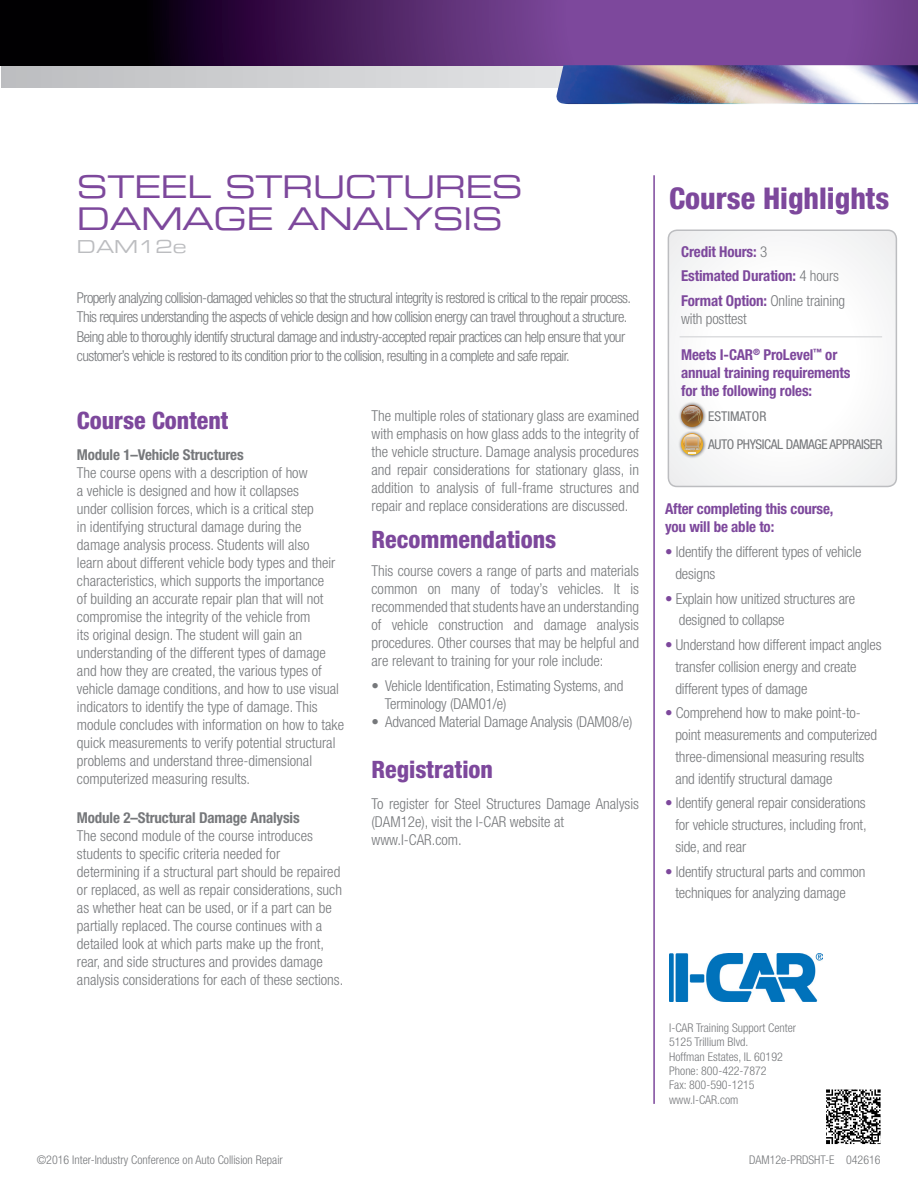
<style>
.page{position:relative;width:918px;height:1188px;background:#fff}
.page>*{position:absolute;margin:0;border:0;box-sizing:border-box;transform-origin:0 0}
.t1{font:31.5px/31.5px "Eurostile LT Extended Two";letter-spacing:-.02em;color:#7d489c}
.t2{font:800 condensed 30px "Helvetica Neue";color:#7d489c}
.t3{font:800 condensed 24px "Helvetica Neue";color:#7d489c}
.t4{font:18px "Eurostile LT Extended Two";color:#bcbdc0}
.t5{font:300 condensed 15px/18px "Helvetica Neue";color:#76787b}
.t6{font:300 condensed 15px/19.5px "Helvetica Neue";letter-spacing:-.04em;color:#76787b}
.t7{font:700 condensed 15px/18px "Helvetica Neue LT Std";letter-spacing:-.01em;color:#7d489c}
.t8{font:condensed 13.5px "Helvetica Neue LT Std";letter-spacing:-.03em;color:#76787b}
.t9{font:condensed 13.5px "Helvetica Neue LT Std";color:#76787b}
.t10{font:300 condensed 12px "Helvetica Neue";color:#76787b}
.s1{font-family:"Helvetica Neue LT Std";font-weight:700}
.s2{font-family:"Helvetica Neue";font-weight:300;color:#76787b}
.s3{font-family:"Helvetica Neue LT Std";font-weight:700;color:#7d489c}
.s4{color:#7d489c}
</style>
<div class="page">
<svg style="left:668px;top:230px;width:228px;height:256px"></svg>
<div style="left:668px;top:230px;width:229px;height:257px;border:2px solid #bcbdc0;border-radius:9px"></div>
<div style="left:678px;top:402px;width:28px;height:28px;background:#231f20;opacity:.75"></div>
<img style="left:681px;top:405px;width:22px;height:22px">
<img style="left:683px;top:406px;width:18px;height:2px">
<svg style="left:682px;top:408px;width:19px;height:15px"></svg>
<div style="left:678px;top:430px;width:28px;height:28px;background:#231f20;opacity:.75"></div>
<img style="left:681px;top:433px;width:22px;height:22px">
<img style="left:683px;top:434px;width:18px;height:15px">
<img style="left:684px;top:437px;width:16px;height:13px">
<svg style="left:685px;top:438px;width:14px;height:16px"></svg>
<hr style="left:680px;top:336px;width:202px;height:2px;background:#dcdddf">
<hr style="left:653px;top:175px;width:2px;height:929px;background:#7d489c">
<img style="left:669px;top:954px;width:154px;height:47px">
<svg style="left:826px;top:1089px;width:55px;height:55px"></svg>
<svg style="left:1px;top:65px;width:555px;height:22px;background:#c7c7cb"></svg>
<svg style="left:0;top:0;width:918px;height:65px;background:#4f2964"></svg>
<img style="left:556px;top:65px;width:362px;height:39px">
<p class="t1" style="left:77px;top:170px;width:448px">STEEL STRUCTURES<br>DAMAGE ANALYSIS</p>
<p class="t4" style="left:77px;top:234px;width:111px">DAM12e</p>
<p class="t6" style="left:77px;top:288px;width:556px">Properly analyzing collision-damaged vehicles so that the structural integrity is restored is critical to the repair process.<br>This requires understanding the aspects of vehicle design and how collision energy can travel throughout a structure.<br>Being able to thoroughly identify structural damage and industry-accepted repair practices can help ensure that your customer’s vehicle is restored to its condition prior to the collision, resulting in a complete and safe repair.</p>
<p class="t3" style="left:77px;top:406px;width:153px">Course Content</p>
<p class="t5" style="left:77px;top:446px;width:269px"><span class="s1">Module 1–Vehicle Structures<br></span>The course opens with a description of how<br>a vehicle is designed and how it collapses<br>under collision forces, which is a critical step<br>in identifying structural damage during the damage analysis process. Students will also<br>learn about different vehicle body types and their characteristics, which supports the importance<br>of building an accurate repair plan that will not compromise the integrity of the vehicle from<br>its original design. The student will gain an understanding of the different types of damage and how they are created, the various types of vehicle damage conditions, and how to use visual indicators to identify the type of damage. This module concludes with information on how to take quick measurements to verify potential structural problems and understand three-dimensional computerized measuring results.</p>
<p class="t5" style="left:77px;top:808px;width:268px"><span class="s1">Module 2–Structural Damage Analysis<br></span>The second module of the course introduces students to specific criteria needed for determining if a structural part should be repaired or replaced, as well as repair considerations, such as whether heat can be used, or if a part can be partially replaced. The course continues with a detailed look at which parts make up the front, rear, and side structures and provides damage analysis considerations for each of these sections.</p>
<p class="t5" style="left:372px;top:407px;width:269px;text-align:justify">The multiple roles of stationary glass are examined with emphasis on how glass adds to the integrity of the vehicle structure. Damage analysis procedures and repair considerations for stationary glass, in addition to analysis of full-frame structures and repair and replace considerations are discussed.</p>
<p class="t3" style="left:372px;top:525px;width:186px">Recommendations</p>
<p class="t5" style="left:372px;top:561px;width:269px;text-align:justify">This course covers a range of parts and materials common on many of today’s vehicles. It is recommended that students have an understanding of vehicle construction and damage analysis procedures. Other courses that may be helpful and are relevant to training for your role include:</p>
<p class="t5" style="left:372px;top:676px;width:253px">• Vehicle Identification, Estimating Systems, and</p>
<p class="t5" style="left:385px;top:694px;width:123px">Terminology (DAM01/e)</p>
<p class="t5" style="left:372px;top:712px;width:262px">• Advanced Material Damage Analysis (DAM08/e)</p>
<p class="t3" style="left:372px;top:754px;width:123px">Registration</p>
<p class="t5" style="left:372px;top:795px;width:269px">To register for Steel Structures Damage Analysis (DAM12e), visit the I-CAR website at</p>
<p class="t5" style="left:372px;top:831px;width:92px">www.I-CAR.com.</p>
<p class="t2" style="left:669px;top:180px;width:222px">Course Highlights</p>
<p class="t7" style="left:681px;top:242px;width:88px">Credit Hours: <span class="s2">3</span></p>
<p class="t7" style="left:681px;top:267px;width:159px">Estimated Duration: <span class="s2">4 hours</span></p>
<p class="t5" style="left:681px;top:292px;width:166px"><span class="s3">Format Option:</span> Online training with posttest</p>
<p class="t7" style="left:681px;top:346px;width:171px">Meets I-CAR<sup>®</sup> ProLevel<sup>™</sup> or annual training requirements for the following roles:</p>
<p class="t9" style="left:708px;top:408px;width:60px">ESTIMATOR</p>
<p class="t8" style="left:708px;top:436px;width:176px">AUTO PHYSICAL DAMAGE APPRAISER</p>
<p class="t7" style="left:665px;top:500px;width:170px">After completing this course, you will be able to:</p>
<p class="t5" style="left:665px;top:543px;width:198px"><span class="s4">•</span> Identify the different types of vehicle</p>
<p class="t5" style="left:675px;top:564px;width:41px">designs</p>
<p class="t5" style="left:665px;top:589px;width:192px"><span class="s4">•</span> Explain how unitized structures are</p>
<p class="t5" style="left:679px;top:611px;width:107px">designed to collapse</p>
<p class="t5" style="left:665px;top:636px;width:218px"><span class="s4">•</span> Understand how different impact angles</p>
<p class="t5" style="left:675px;top:657px;width:183px">transfer collision energy and create</p>
<p class="t5" style="left:675px;top:679px;width:134px">different types of damage</p>
<p class="t5" style="left:665px;top:704px;width:197px"><span class="s4">•</span> Comprehend how to make point-to-</p>
<p class="t5" style="left:675px;top:726px;width:203px">point measurements and computerized</p>
<p class="t5" style="left:675px;top:747px;width:190px">three-dimensional measuring results</p>
<p class="t5" style="left:675px;top:769px;width:158px">and identify structural damage</p>
<p class="t5" style="left:665px;top:794px;width:202px"><span class="s4">•</span> Identify general repair considerations</p>
<p class="t5" style="left:675px;top:816px;width:193px">for vehicle structures, including front,</p>
<p class="t5" style="left:675px;top:837px;width:72px">side, and rear</p>
<p class="t5" style="left:665px;top:862px;width:202px"><span class="s4">•</span> Identify structural parts and common</p>
<p class="t5" style="left:675px;top:884px;width:172px">techniques for analyzing damage</p>
<p class="t10" style="left:669px;top:1021px;width:129px">I-CAR Training Support Center</p>
<p class="t10" style="left:669px;top:1035px;width:81px">5125 Trillium Blvd.</p>
<p class="t10" style="left:669px;top:1050px;width:115px">Hoffman Estates, IL 60192</p>
<p class="t10" style="left:669px;top:1064px;width:99px">Phone: 800-422-7872</p>
<p class="t10" style="left:669px;top:1078px;width:87px">Fax: 800-590-1215</p>
<p class="t10" style="left:669px;top:1093px;width:71px">www.I-CAR.com</p>
<p class="t10" style="left:37px;top:1153px;width:248px">©2016 Inter-Industry Conference on Auto Collision Repair</p>
<p class="t10" style="left:749px;top:1153px;width:133px">DAM12e-PRDSHT-E 042616</p>
</div>
